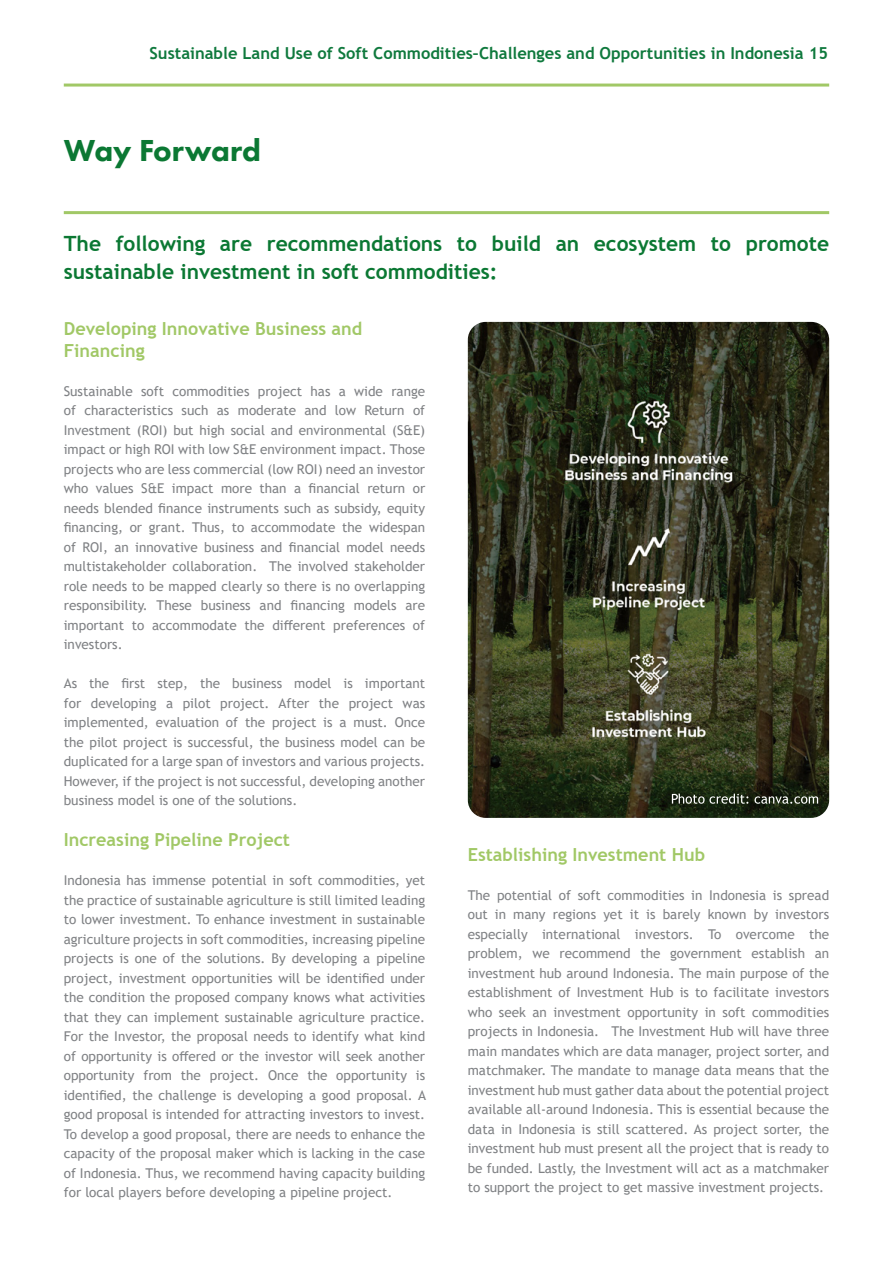
<style>
.page{position:relative;width:893px;height:1263px;background:#fff}
.page>*{position:absolute;margin:0;border:0;box-sizing:border-box;transform-origin:0 0}
.t1{font:800 31.5px "Futura PT";color:#0b7833}
.t2{font:700 21px/28.5px "Trebuchet MS";color:#0b7833}
.t3{font:700 18px/21.6px "Trebuchet MS";color:#a1c866}
.t4{font:700 16.5px "Trebuchet MS";color:#0f793d}
.t5{font:13.5px/19.5px "Trebuchet MS";color:#808285;text-align:justify}
</style>
<div class="page">
<hr style="left:64px;top:211px;width:765px;height:3px;background:#a1c866">
<img style="left:468px;top:322px;width:361px;height:496px">
<svg style="left:672px;top:794px;width:146px;height:10px"></svg>
<hr style="left:64px;top:84px;width:765px;height:3px;background:#a1c866">
<p class="t4" style="left:149px;top:43px;width:680px">Sustainable Land Use of Soft Commodities–Challenges and Opportunities in Indonesia 15</p>
<h1 class="t1" style="left:64px;top:131px;width:199px">Way Forward</h1>
<h2 class="t2" style="left:64px;top:229px;width:767px">The following are recommendations to build an ecosystem to promote sustainable investment in soft commodities:</h2>
<h3 class="t3" style="left:64px;top:318px;width:300px">Developing Innovative Business and<br>Financing</h3>
<p class="t5" style="left:64px;top:381px;width:363px">Sustainable soft commodities project has a wide range of characteristics such as moderate and low Return of Investment (ROI) but high social and environmental (S&amp;E) impact or high ROI with low S&amp;E environment impact. Those projects who are less commercial (low ROI) need an investor who values S&amp;E impact more than a financial return or needs blended finance instruments such as subsidy, equity financing, or grant. Thus, to accommodate the widespan of ROI, an innovative business and financial model needs multistakeholder collaboration. The involved stakeholder role needs to be mapped clearly so there is no overlapping responsibility. These business and financing models are important to accommodate the different preferences of investors.</p>
<p class="t5" style="left:64px;top:674px;width:363px">As the first step, the business model is important for developing a pilot project. After the project was implemented, evaluation of the project is a must. Once the pilot project is successful, the business model can be duplicated for a large span of investors and various projects.<br>However, if the project is not successful, developing another business model is one of the solutions.</p>
<h3 class="t3" style="left:64px;top:829px;width:228px">Increasing Pipeline Project</h3>
<p class="t5" style="left:64px;top:871px;width:364px">Indonesia has immense potential in soft commodities, yet the practice of sustainable agriculture is still limited leading to lower investment. To enhance investment in sustainable agriculture projects in soft commodities, increasing pipeline projects is one of the solutions. By developing a pipeline project, investment opportunities will be identified under the condition the proposed company knows what activities that they can implement sustainable agriculture practice.<br>For the Investor, the proposal needs to identify what kind of opportunity is offered or the investor will seek another opportunity from the project. Once the opportunity is identified, the challenge is developing a good proposal. A good proposal is intended for attracting investors to invest.<br>To develop a good proposal, there are needs to enhance the capacity of the proposal maker which is lacking in the case of Indonesia. Thus, we recommend having capacity building for local players before developing a pipeline project.</p>
<h3 class="t3" style="left:468px;top:844px;width:239px">Establishing Investment Hub</h3>
<p class="t5" style="left:468px;top:885px;width:363px">The potential of soft commodities in Indonesia is spread out in many regions yet it is barely known by investors especially international investors. To overcome the problem, we recommend the government establish an investment hub around Indonesia. The main purpose of the establishment of Investment Hub is to facilitate investors who seek an investment opportunity in soft commodities projects in Indonesia. The Investment Hub will have three main mandates which are data manager, project sorter, and matchmaker. The mandate to manage data means that the investment hub must gather data about the potential project available all-around Indonesia. This is essential because the data in Indonesia is still scattered. As project sorter, the investment hub must present all the project that is ready to be funded. Lastly, the Investment will act as a matchmaker to support the project to get massive investment projects.</p>
</div>
